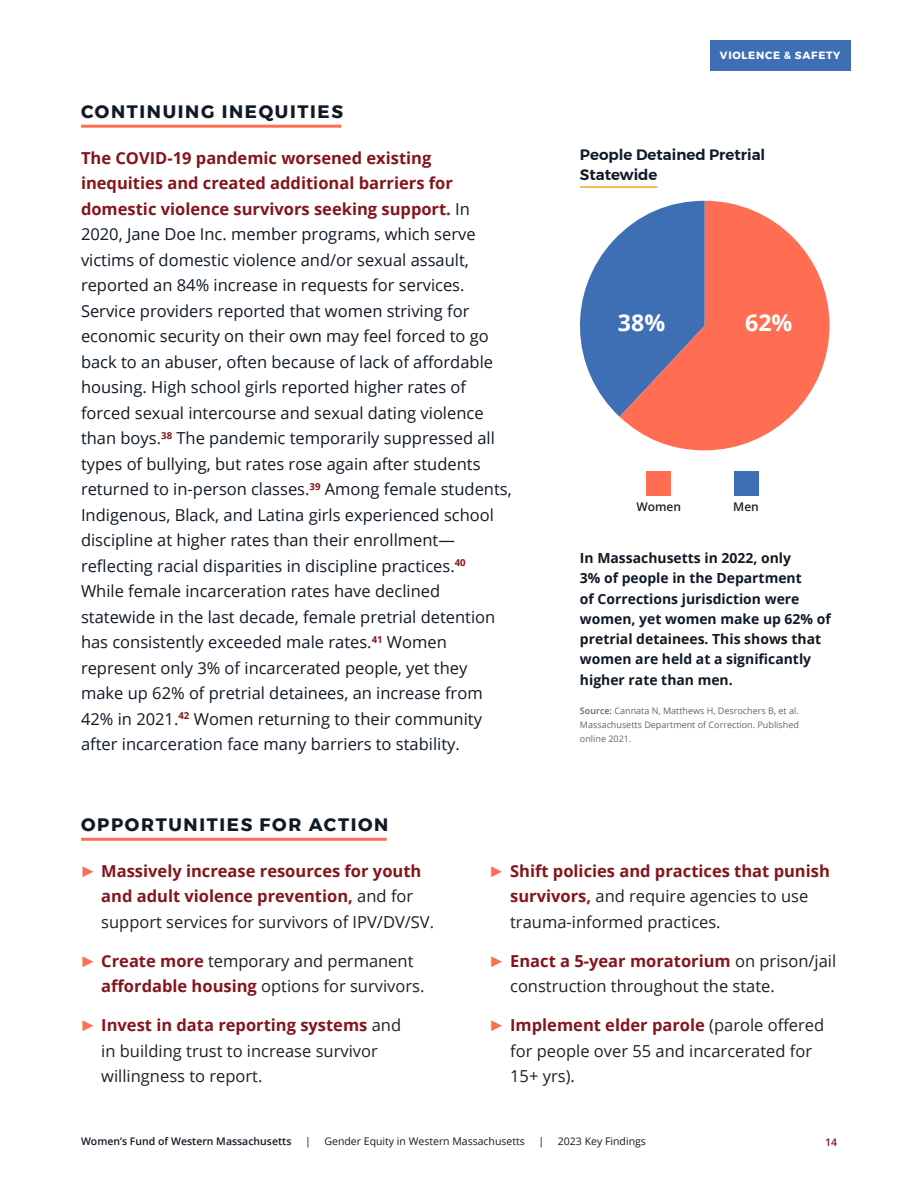
<style>
.page{position:relative;width:918px;height:1188px;background:#fff}
.page>*{position:absolute;margin:0;border:0;box-sizing:border-box;transform-origin:0 0}
.Body{font:700 23.1px "Open Sans";color:#fff}
.t1{font:700 18px "Montserrat";letter-spacing:.09em;color:#101a25}
.Body_1{font:16.5px/25.5px "Open Sans";color:#101a25}
.Bullet{font:16.5px/25.5px "Open Sans";color:#231f20}
.Bullet-2{font:700 16.5px/25.5px "Open Sans";color:#84151d}
.Chart_Title{font:600 15px/19.5px "Montserrat";color:#101a25}
.Body_1-2{font:700 13.95px/20.2px "Open Sans";color:#101a25}
.Body-2{font:600 12px "Open Sans";color:#231f20}
.Body_1-3{font:10.5px "Open Sans";color:#101a25}
.Body_1-4{font:600 10.5px "Open Sans";color:#101a25}
.t2{font:700 10.5px "Montserrat";letter-spacing:.07em;color:#fff}
.t3{font:600 10.5px "Open Sans";color:#84151d}
.t4{font:9px/14.1px "Open Sans";color:#666464;text-align:justify}
.s1{font-weight:700;color:#84151d}
.s2{font-weight:600}
.s3{font-family:"Bryant Pro";font-size:15.75px;color:#ff6e52}
.s4{font-weight:400;color:#231f20}
.s5{font-family:"Bryant Pro";font-weight:700;font-size:15.75px;color:#ff6e52}
</style>
<div class="page">
<hr style="left:81px;top:838px;width:306px;height:3px;background:#ff6e52">
<div style="left:710px;top:40px;width:140px;height:31px;background:#3e6fb5"></div>
<hr style="left:81px;top:125px;width:260px;height:3px;background:#ff6e52">
<hr style="left:580px;top:186px;width:77px;height:2px;background:#f7a721">
<svg style="left:580px;top:234px;width:40px;height:183px"></svg>
<svg style="left:620px;top:201px;width:210px;height:249px;fill:#ff6e52"></svg>
<div style="left:734px;top:471px;width:24px;height:25px;background:#3e6fb5"></div>
<div style="left:646px;top:471px;width:25px;height:25px;background:#ff6e52"></div>
<p class="t2" style="left:720px;top:47px;width:122px">VIOLENCE &amp; SAFETY</p>
<h2 class="t1" style="left:81px;top:97px;width:264px">CONTINUING INEQUITIES</h2>
<p class="Body_1" style="left:81px;top:145px;width:432px"><span class="s1">The COVID-19 pandemic worsened existing inequities and created additional barriers for domestic violence survivors seeking support.</span> In 2020, Jane Doe Inc. member programs, which serve victims of domestic violence and/or sexual assault, reported an 84% increase in requests for services.<br>Service providers reported that women striving for economic security on their own may feel forced to go back to an abuser, often because of lack of affordable housing. High school girls reported higher rates of forced sexual intercourse and sexual dating violence than boys.<sup>38</sup> The pandemic temporarily suppressed all types of bullying, but rates rose again after students returned to in-person classes.<sup>39</sup> Among female students, Indigenous, Black, and Latina girls experienced school discipline at higher rates than their enrollment— reflecting racial disparities in discipline practices.<sup>40<br></sup>While female incarceration rates have declined statewide in the last decade, female pretrial detention has consistently exceeded male rates.<sup>41</sup> Women represent only 3% of incarcerated people, yet they make up 62% of pretrial detainees, an increase from 42% in 2021.<sup>42</sup> Women returning to their community after incarceration face many barriers to stability.</p>
<p class="Chart_Title" style="left:580px;top:145px;width:187px">People Detained Pretrial<br>Statewide</p>
<p class="Body" style="left:618px;top:306px;width:49px">38%</p>
<p class="Body" style="left:745px;top:306px;width:49px">62%</p>
<p class="Body-2" style="left:636px;top:498px;width:46px">Women</p>
<p class="Body-2" style="left:733px;top:498px;width:27px">Men</p>
<p class="Body_1-2" style="left:580px;top:548px;width:252px">In Massachusetts in 2022, only<br>3% of people in the Department<br>of Corrections jurisdiction were women, yet women make up 62% of pretrial detainees. This shows that women are held at a significantly higher rate than men.</p>
<p class="t4" style="left:580px;top:704px;width:220px"><span class="s2">Source:</span> Cannata N, Matthews H, Desrochers B, et al.<br>Massachusetts Department of Correction. Published online 2021.</p>
<h2 class="t1" style="left:81px;top:810px;width:309px">OPPORTUNITIES FOR ACTION</h2>
<p class="Bullet-2" style="left:101px;top:858px;width:334px;text-indent:-20px"><span class="s3">•</span> Massively increase resources for youth and adult violence prevention, <span class="s4">and for support services for survivors of IPV/DV/SV.</span></p>
<p class="Bullet" style="left:101px;top:948px;width:325px;text-indent:-20px"><span class="s5">•</span> <span class="s1">Create more</span> temporary and permanent <span class="s1">affordable housing</span> options for survivors.</p>
<p class="Bullet" style="left:101px;top:1012px;width:301px;text-indent:-20px"><span class="s5">•</span> <span class="s1">Invest in data reporting systems</span> and in building trust to increase survivor willingness to report.</p>
<p class="Bullet" style="left:510px;top:858px;width:321px;text-indent:-20px"><span class="s5">•</span> <span class="s1">Shift policies and practices that punish survivors,</span> and require agencies to use trauma-informed practices.</p>
<p class="Bullet" style="left:510px;top:948px;width:328px;text-indent:-20px"><span class="s5">•</span> <span class="s1">Enact a 5-year moratorium</span> on prison/jail construction throughout the state.</p>
<p class="Bullet" style="left:510px;top:1012px;width:316px;text-indent:-20px"><span class="s5">•</span> <span class="s1">Implement elder parole</span> (parole offered for people over 55 and incarcerated for<br>15+ yrs).</p>
<p class="Body_1-4" style="left:81px;top:1134px;width:212px">Women’s Fund of Western Massachusetts</p>
<p class="Body_1-3" style="left:305px;top:1134px;width:7px">|</p>
<p class="Body_1-3" style="left:325px;top:1134px;width:202px">Gender Equity in Western Massachusetts</p>
<p class="Body_1-3" style="left:539px;top:1134px;width:7px">|</p>
<p class="Body_1-3" style="left:558px;top:1134px;width:89px">2023 Key Findings</p>
<p class="t3" style="left:825px;top:1135px;width:13px">14</p>
</div>
